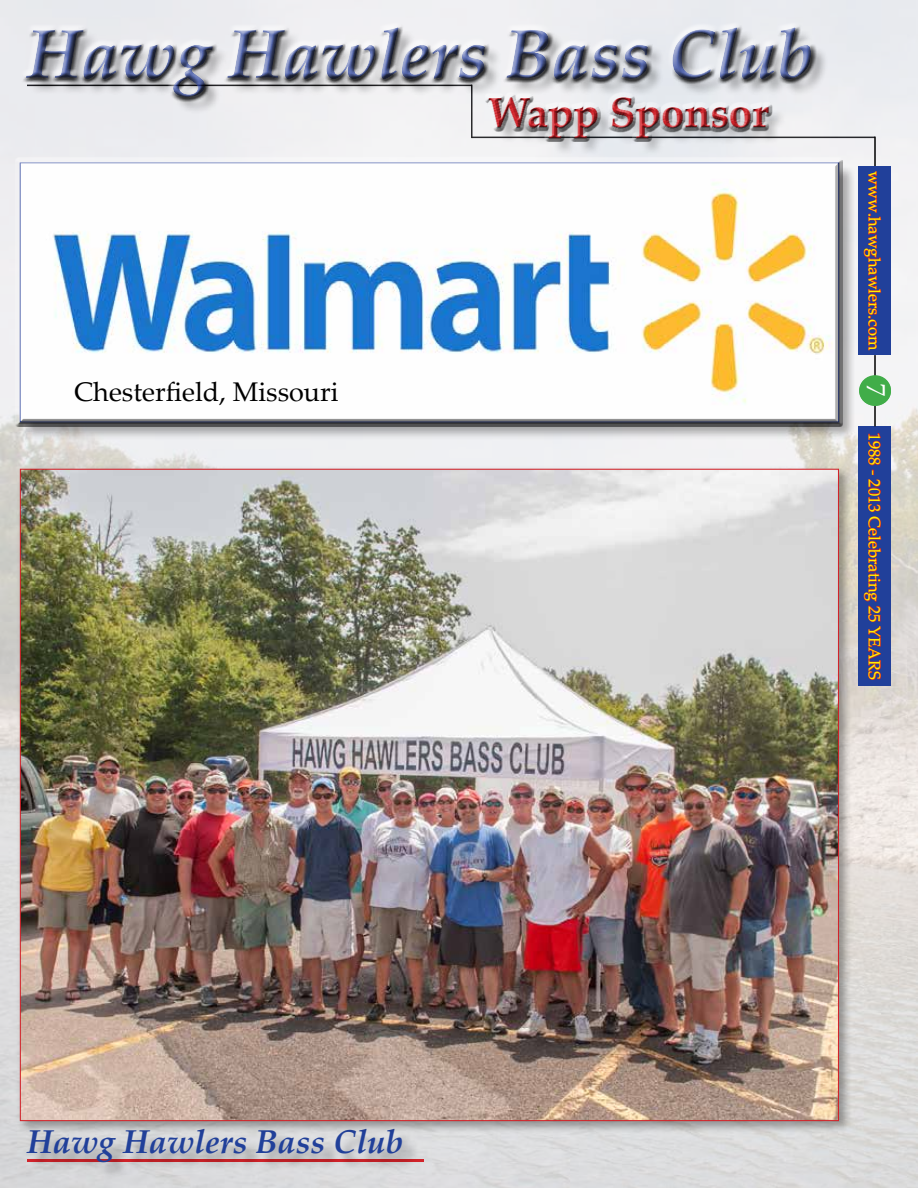
<style>
.page{position:relative;width:918px;height:1188px;background:#fff}
.page>*{position:absolute;margin:0;border:0;box-sizing:border-box;transform-origin:0 0}
.t1{font:italic 700 69px "Palatino Linotype";color:#364ca0}
.t2{font:700 42px "Palatino Linotype";color:#d2232a}
.t3{font:italic 700 33px "Palatino Linotype";color:#21409a}
.t4{font:28.5px "Minion Pro";color:#fff}
.t5{font:27px "Palatino Linotype";color:#000}
.t6{font:16.5px "Palatino Linotype";color:#fff200}
</style>
<div class="page">
<img style="left:0;top:0;width:918px;height:1188px">
<hr style="left:27px;top:1159px;width:397px;height:3px;background:#d2232a">
<div style="left:29px;top:1131px;width:391px;height:49px;background:#000;opacity:.32"></div>
<div style="left:28px;top:29px;width:801px;height:86px;background:#efeff2"></div>
<div style="left:4px;top:0;width:911px;height:111px;background:#eaebf0"></div>
<div style="left:22px;top:24px;width:795px;height:78px;background:#000;opacity:.75"></div>
<hr style="left:27px;top:85px;width:445px;height:1px;background:#000">
<hr style="left:471px;top:85px;width:2px;height:53px;background:#000">
<hr style="left:472px;top:137px;width:403px;height:1px;background:#000">
<hr style="left:874px;top:137px;width:2px;height:31px;background:#000">
<div style="left:859px;top:167px;width:32px;height:188px;background:#21409a"></div>
<svg style="left:863px;top:171px;width:19px;height:180px"></svg>
<div style="left:859px;top:426px;width:32px;height:260px;background:#21409a"></div>
<svg style="left:864px;top:433px;width:18px;height:247px"></svg>
<hr style="left:874px;top:355px;width:2px;height:21px;background:#000">
<hr style="left:874px;top:406px;width:2px;height:20px;background:#000">
<div style="left:859px;top:375px;width:32px;height:31px;background:#41ad49;border-radius:50%"></div>
<div style="left:491px;top:98px;width:295px;height:57px;background:#000;opacity:.32"></div>
<div style="left:485px;top:92px;width:288px;height:47px;background:#e9ebef"></div>
<div style="left:485px;top:94px;width:288px;height:48px;background:#000;opacity:.75"></div>
<div style="left:21px;top:164px;width:836px;height:276px;background:#000;opacity:.32"></div>
<div style="left:15px;top:160px;width:828px;height:267px;background:#000;opacity:.75"></div>
<div style="left:16px;top:465px;width:836px;height:669px;background:#000;opacity:.35"></div>
<img style="left:22px;top:471px;width:815px;height:648px">
<h1 class="t1" style="left:27px;top:5px;width:788px">Hawg Hawlers Bass Club</h1>
<h2 class="t2" style="left:488px;top:83px;width:282px">Wapp Sponsor</h2>
<h3 class="t5" style="left:74px;top:373px;width:266px">Chesterfield, Missouri</h3>
<p class="t6" style="left:886px;top:171px;width:180px;rotate:90deg">www.hawghawlers.com</p>
<h3 class="t4" style="left:895px;top:383px;width:15px;rotate:90deg">57</h3>
<p class="t6" style="left:886px;top:433px;width:249px;rotate:90deg">1988 - 2013 Celebrating 25 YEARS</p>
<h3 class="t3" style="left:27px;top:1119px;width:378px">Hawg Hawlers Bass Club</h3>
</div>
